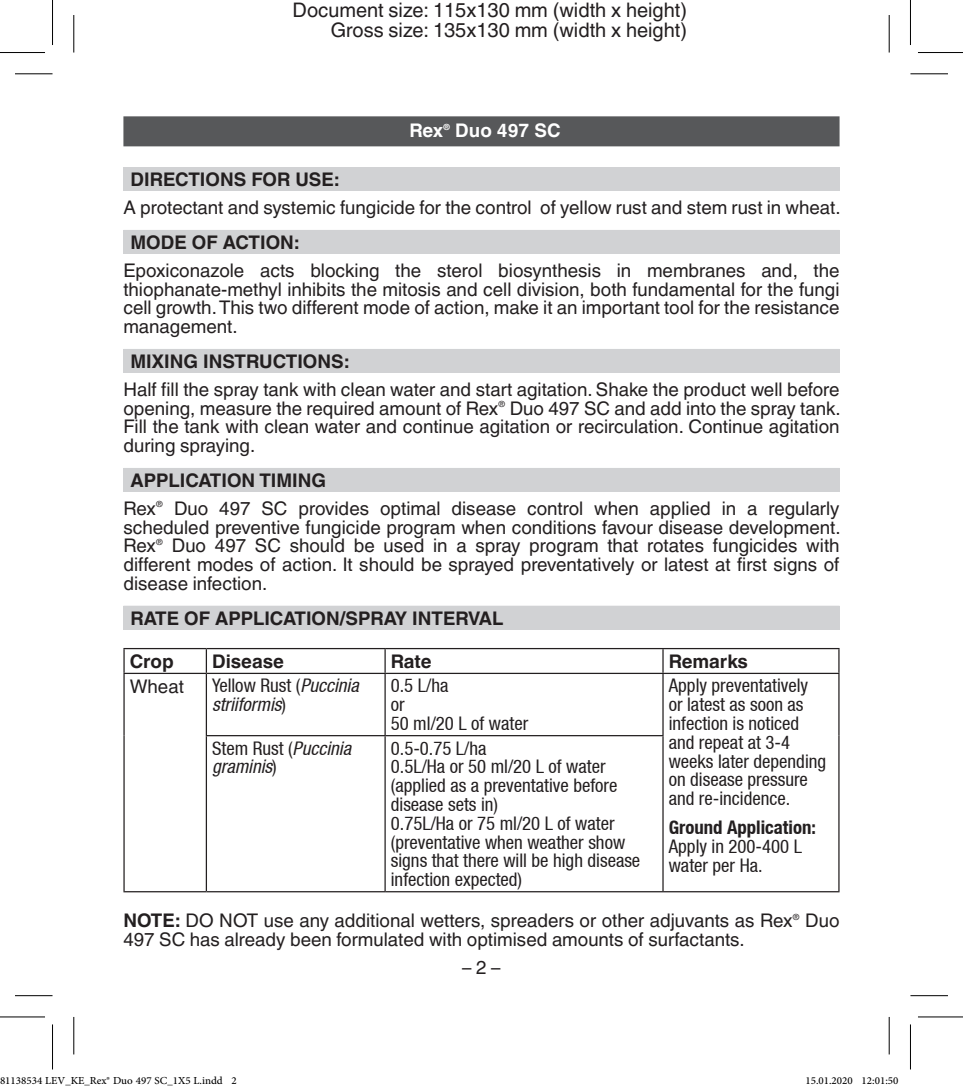
<style>
.page{position:relative;width:963px;height:1092px;background:#fff}
.page>*{position:absolute;margin:0;border:0;box-sizing:border-box;transform-origin:0 0}
.t1{font:20px/20px "Helvetica Linotype";color:#231f20;text-align:right}
.t2{font:18.75px/18.8px "Helvetica Linotype";color:#231f20;text-align:justify}
.t3{font:condensed 18.75px/18.8px "Helvetica Neue LT";color:#231f20}
.t4{font:700 18.75px "Helvetica Linotype";color:#231f20}
.t5{font:italic condensed 18.75px/18.8px "Helvetica Neue LT";color:#231f20}
.t6{font:700 condensed 18.75px "Helvetica Neue LT";color:#231f20}
.t7{font:700 18.75px "Helvetica Linotype";color:#fff}
.t8{font:15px "Adobe Arabic";color:#000}
.t9{font:8.5px "Helvetica Linotype";color:#231f20}
.t10{font:700 8.5px "Helvetica Linotype";color:#fff}
.s1{font-style:normal}
.s2{font-weight:700}
</style>
<div class="page">
<div style="left:123px;top:116px;width:716px;height:30px;background:#57585a"></div>
<div style="left:123px;top:167px;width:716px;height:24px;background:#d1d2d4"></div>
<div style="left:123px;top:230px;width:716px;height:23px;background:#d1d2d4"></div>
<div style="left:123px;top:349px;width:716px;height:23px;background:#d1d2d4"></div>
<div style="left:123px;top:468px;width:716px;height:23px;background:#d1d2d4"></div>
<div style="left:123px;top:606px;width:716px;height:23px;background:#d1d2d4"></div>
<hr style="left:123px;top:605px;width:716px;height:1px;background:#d1d2d4">
<hr style="left:123px;top:648px;width:83px;height:1px;background:#231f20">
<hr style="left:123px;top:649px;width:2px;height:23px;background:#231f20">
<hr style="left:206px;top:648px;width:179px;height:1px;background:#231f20">
<svg style="left:206px;top:649px;width:1px;height:23px"></svg>
<hr style="left:385px;top:648px;width:278px;height:1px;background:#231f20">
<hr style="left:384px;top:649px;width:2px;height:23px;background:#231f20">
<hr style="left:663px;top:648px;width:176px;height:1px;background:#231f20">
<svg style="left:662px;top:649px;width:1px;height:23px"></svg>
<svg style="left:838px;top:649px;width:1px;height:23px"></svg>
<hr style="left:123px;top:672px;width:83px;height:2px;background:#231f20">
<hr style="left:123px;top:674px;width:2px;height:61px;background:#231f20">
<hr style="left:206px;top:672px;width:179px;height:2px;background:#231f20">
<hr style="left:206px;top:674px;width:1px;height:61px;background:#231f20">
<hr style="left:385px;top:672px;width:278px;height:2px;background:#231f20">
<hr style="left:384px;top:674px;width:2px;height:61px;background:#231f20">
<hr style="left:663px;top:672px;width:176px;height:2px;background:#231f20">
<hr style="left:662px;top:674px;width:1px;height:61px;background:#231f20">
<hr style="left:838px;top:674px;width:1px;height:61px;background:#231f20">
<hr style="left:123px;top:735px;width:2px;height:156px;background:#231f20">
<hr style="left:206px;top:735px;width:179px;height:1px;background:#231f20">
<hr style="left:206px;top:736px;width:1px;height:155px;background:#231f20">
<hr style="left:385px;top:735px;width:278px;height:1px;background:#231f20">
<hr style="left:384px;top:736px;width:2px;height:155px;background:#231f20">
<hr style="left:662px;top:736px;width:1px;height:155px;background:#231f20">
<hr style="left:838px;top:735px;width:1px;height:156px;background:#231f20">
<hr style="left:123px;top:891px;width:83px;height:1px;background:#231f20">
<hr style="left:206px;top:891px;width:179px;height:1px;background:#231f20">
<hr style="left:385px;top:891px;width:278px;height:1px;background:#231f20">
<hr style="left:663px;top:891px;width:176px;height:1px;background:#231f20">
<svg style="left:15px;top:996px;width:37px;height:1px"></svg>
<svg style="left:910px;top:996px;width:37px;height:1px"></svg>
<hr style="left:15px;top:73px;width:37px;height:1px;background:#000">
<hr style="left:910px;top:73px;width:37px;height:1px;background:#000">
<hr style="left:15px;top:995px;width:37px;height:1px;background:#000">
<hr style="left:910px;top:995px;width:37px;height:1px;background:#000">
<hr style="left:73px;top:15px;width:1px;height:38px;background:#000">
<hr style="left:73px;top:1016px;width:1px;height:38px;background:#000">
<hr style="left:888px;top:15px;width:1px;height:38px;background:#000">
<hr style="left:888px;top:1016px;width:1px;height:38px;background:#000">
<hr style="left:0;top:52px;width:45px;height:1px;background:#000">
<hr style="left:917px;top:52px;width:45px;height:1px;background:#000">
<hr style="left:0;top:1016px;width:45px;height:1px;background:#000">
<hr style="left:917px;top:1016px;width:45px;height:1px;background:#000">
<hr style="left:52px;top:0;width:1px;height:45px;background:#000">
<hr style="left:52px;top:1024px;width:1px;height:45px;background:#000">
<hr style="left:910px;top:0;width:1px;height:45px;background:#000">
<hr style="left:910px;top:1024px;width:1px;height:45px;background:#000">
<div style="left:892px;top:1077px;width:6px;height:7px;border:1px solid #fff;border-radius:50%"></div>
<svg style="left:892px;top:1077px;width:5px;height:7px"></svg>
<p class="t1" style="left:292px;top:0;width:396px">Document size: 115x130 mm (width x height)<br>Gross size: 135x130 mm (width x height)</p>
<p class="t7" style="left:409px;top:120px;width:35px">Rex</p>
<p class="t10" style="left:443px;top:122px;width:9px">®</p>
<p class="t7" style="left:455px;top:120px;width:107px">Duo 497 SC</p>
<p class="t4" style="left:130px;top:169px;width:210px">DIRECTIONS FOR USE:</p>
<p class="t2" style="left:123px;top:198px;width:718px">A protectant and systemic fungicide for the control of yellow rust and stem rust in wheat.</p>
<p class="t4" style="left:130px;top:231px;width:170px">MODE OF ACTION:</p>
<p class="t2" style="left:123px;top:261px;width:717px">Epoxiconazole acts blocking the sterol biosynthesis in membranes and, the thiophanate-methyl inhibits the mitosis and cell division, both fundamental for the fungi cell growth. This two different mode of action, make it an important tool for the resistance management.</p>
<p class="t4" style="left:130px;top:350px;width:220px">MIXING INSTRUCTIONS:</p>
<p class="t2" style="left:123px;top:380px;width:717px">Half fill the spray tank with clean water and start agitation. Shake the product well before opening, measure the required amount of Rex</p>
<p class="t2" style="left:123px;top:398px;width:718px;text-indent:386px">Duo 497 SC and add into the spray tank.<br>Fill the tank with clean water and continue agitation or recirculation. Continue agitation during spraying.</p>
<p class="t4" style="left:130px;top:469px;width:197px">APPLICATION TIMING</p>
<p class="t2" style="left:123px;top:499px;width:34px">Rex</p>
<p class="t9" style="left:156px;top:499px;width:9px">®</p>
<p class="t9" style="left:498px;top:399px;width:9px">®</p>
<p class="t2" style="left:123px;top:499px;width:718px;text-indent:51px">Duo 497 SC provides optimal disease control when applied in a regularly scheduled preventive fungicide program when conditions favour disease development.<br>Rex</p>
<p class="t2" style="left:123px;top:536px;width:717px;text-indent:48px">Duo 497 SC should be used in a spray program that rotates fungicides with different modes of action. It should be sprayed preventatively or latest at first signs of disease infection.</p>
<p class="t4" style="left:130px;top:607px;width:374px">RATE OF APPLICATION/SPRAY INTERVAL</p>
<p class="t4" style="left:130px;top:650px;width:45px">Crop</p>
<p class="t4" style="left:212px;top:650px;width:73px">Disease</p>
<p class="t4" style="left:391px;top:650px;width:42px">Rate</p>
<p class="t4" style="left:668px;top:650px;width:81px">Remarks</p>
<p class="t2" style="left:130px;top:676px;width:56px">Wheat</p>
<p class="t5" style="left:212px;top:676px;width:148px"><span class="s1">Yellow Rust (</span>Puccinia striiformis<span class="s1">)</span></p>
<p class="t3" style="left:391px;top:676px;width:139px">0.5 L/ha<br>or<br>50 ml/20 L of water</p>
<p class="t3" style="left:668px;top:676px;width:159px">Apply preventatively or latest as soon as infection is noticed and repeat at 3-4 weeks later depending on disease pressure and re-incidence.</p>
<p class="t6" style="left:668px;top:816px;width:149px">Ground Application:</p>
<p class="t3" style="left:668px;top:837px;width:135px">Apply in 200-400 L water per Ha.</p>
<p class="t9" style="left:156px;top:537px;width:9px">®</p>
<p class="t5" style="left:212px;top:738px;width:140px"><span class="s1">Stem Rust (</span>Puccinia graminis<span class="s1">)</span></p>
<p class="t3" style="left:391px;top:738px;width:251px">0.5-0.75 L/ha<br>0.5L/Ha or 50 ml/20 L of water (applied as a preventative before disease sets in)<br>0.75L/Ha or 75 ml/20 L of water (preventative when weather show signs that there will be high disease infection expected)</p>
<p class="t2" style="left:123px;top:911px;width:670px"><span class="s2">NOTE:</span> DO NOT use any additional wetters, spreaders or other adjuvants as Rex</p>
<p class="t9" style="left:792px;top:911px;width:9px">®</p>
<p class="t2" style="left:805px;top:911px;width:36px">Duo</p>
<p class="t2" style="left:123px;top:930px;width:622px">497 SC has already been formulated with optimised amounts of surfactants.</p>
<p class="t2" style="left:462px;top:957px;width:40px">– 2 –</p>
<p class="t8" style="left:0;top:1070px;width:238px">81138534 LEV_KE_Rex® Duo 497 SC_1X5 L.indd 2</p>
<p class="t8" style="left:805px;top:1070px;width:94px">15.01.2020 12:01:50</p>
</div>
